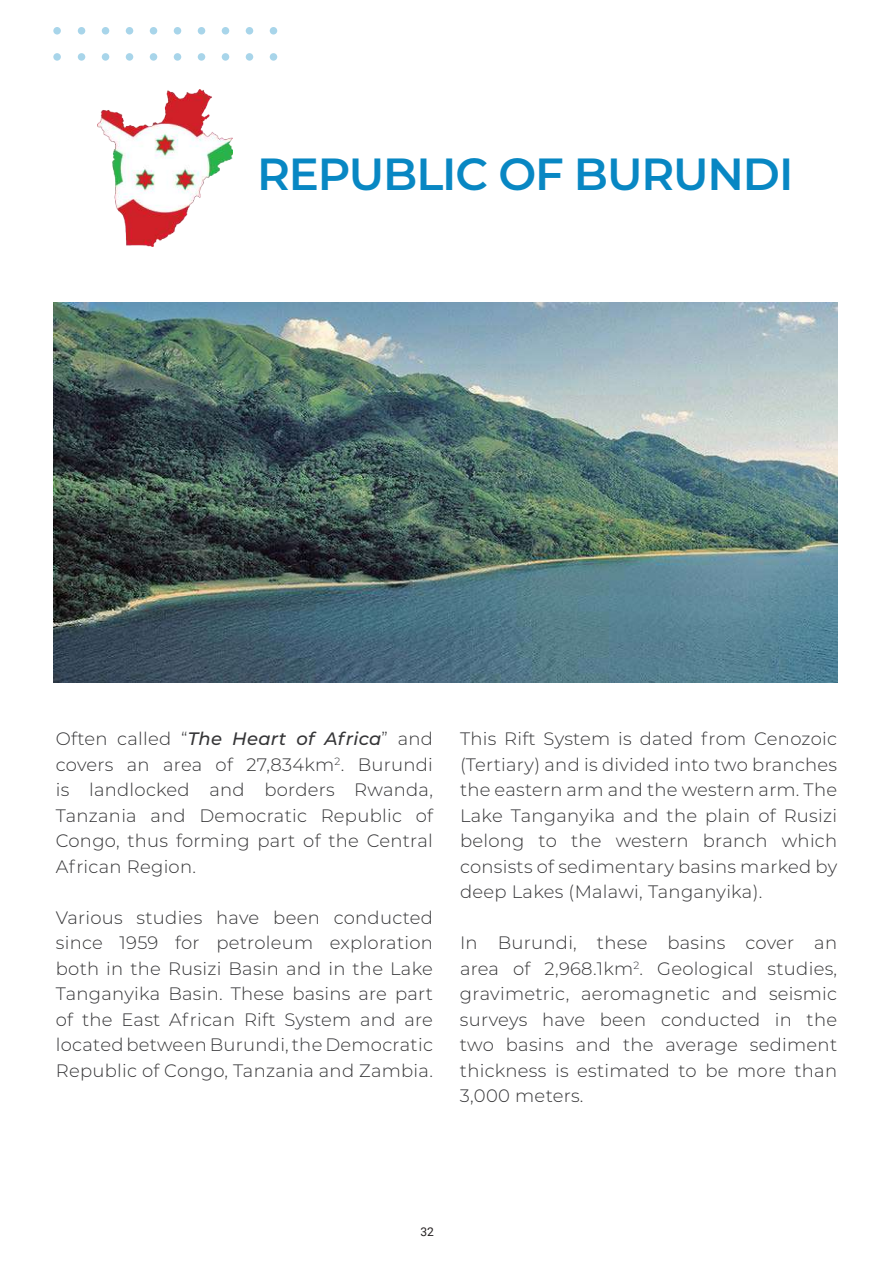
<style>
.page{position:relative;width:893px;height:1263px;background:#fff}
.page>*{position:absolute;margin:0;border:0;box-sizing:border-box;transform-origin:0 0}
.t1{font:600 45px "Montserrat";letter-spacing:-.025em;color:#0887c3}
.t2{font:300 18px/25.5px "Montserrat";letter-spacing:.015em;color:#353537;text-align:justify}
.t3{font:12px "Roboto";color:#231f20}
.s1{font-weight:500;font-style:italic}
</style>
<div class="page">
<svg style="left:53px;top:27px;width:224px;height:34px"></svg>
<img style="left:98px;top:90px;width:135px;height:157px">
<img style="left:53px;top:303px;width:784px;height:380px">
<h1 class="t1" style="left:257px;top:142px;width:538px">REPUBLIC OF BURUNDI</h1>
<p class="t2" style="left:56px;top:725px;width:379px">Often called “<span class="s1">The Heart of Africa</span>” and covers an area of 27,834km<sup>2</sup>. Burundi is landlocked and borders Rwanda, Tanzania and Democratic Republic of Congo, thus forming part of the Central African Region.</p>
<p class="t2" style="left:56px;top:904px;width:379px">Various studies have been conducted since 1959 for petroleum exploration both in the Rusizi Basin and in the Lake Tanganyika Basin. These basins are part of the East African Rift System and are located between Burundi, the Democratic Republic of Congo, Tanzania and Zambia.</p>
<p class="t2" style="left:460px;top:725px;width:379px">This Rift System is dated from Cenozoic (Tertiary) and is divided into two branches the eastern arm and the western arm. The Lake Tanganyika and the plain of Rusizi belong to the western branch which consists of sedimentary basins marked by deep Lakes (Malawi, Tanganyika).</p>
<p class="t2" style="left:460px;top:929px;width:379px">In Burundi, these basins cover an area of 2,968.1km<sup>2</sup>. Geological studies, gravimetric, aeromagnetic and seismic surveys have been conducted in the two basins and the average sediment thickness is estimated to be more than 3,000 meters.</p>
<p class="t3" style="left:420px;top:1223px;width:15px">32</p>
</div>
